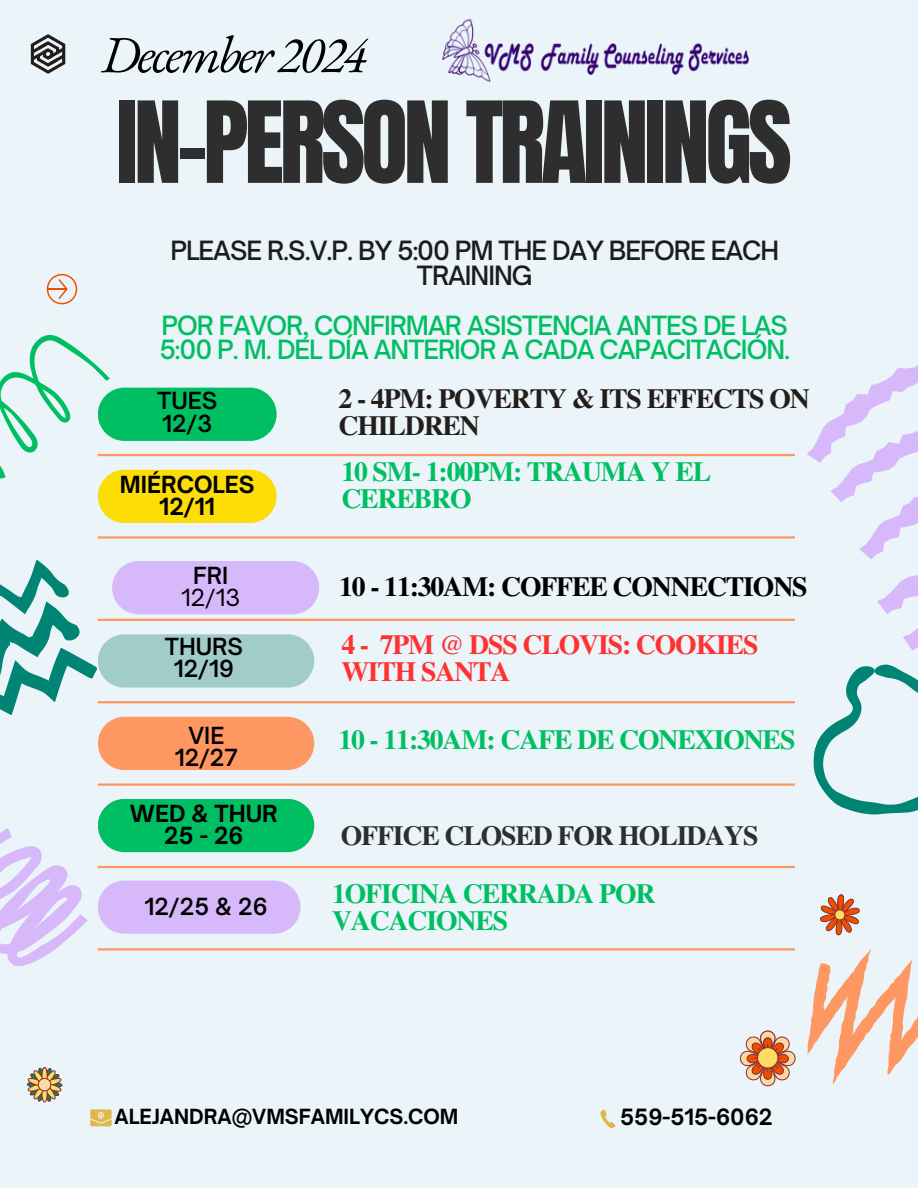
<style>
.page{position:relative;width:918px;height:1188px;background:#ebf4f8}
.page>*{position:absolute;margin:0;border:0;box-sizing:border-box;transform-origin:0 0}
.t1{font:96px "Anton";letter-spacing:-.045em;color:#2e2e2e}
.t2{font:italic 52.2px "EB Garamond";letter-spacing:-.06em;color:#000}
.t3{font:700 27.75px/27px "Te X Gyre Termes";letter-spacing:-.04em;color:#00bf63}
.t4{font:700 27.75px/27px "Te X Gyre Termes";letter-spacing:-.04em;color:#241e1b}
.t5{font:700 27.75px/27px "Te X Gyre Termes";letter-spacing:-.04em;color:#ff3131}
.t6{font:700 27.75px "Te X Gyre Termes";letter-spacing:-.04em;color:#000}
.t7{font:700 27.75px "Te X Gyre Termes";letter-spacing:-.04em;color:#2e2e2e}
.t8{font:500 25.35px/24.8px "Open Sauce One";letter-spacing:-.04em;color:#00bf63}
.t9{font:500 25.35px/24.8px "Open Sauce One";letter-spacing:-.04em;color:#1c1c1c;text-align:center}
.t10{font:600 22.5px/22.2px "Open Sauce One";color:#000;text-align:center}
.t11{font:700 22.5px/22.2px "Open Sauce One";color:#000;text-align:center}
.t12{font:22.5px/22.2px "Open Sauce One";color:#000;text-align:center}
.t13{font:700 21.45px "Open Sauce One";color:#000}
.t14{font:700 19.95px "Open Sauce One";color:#000}
.s1{font-weight:600}
.s2{font-weight:400}
</style>
<div class="page">
<svg style="left:47px;top:274px;width:30px;height:30px"></svg>
<div style="left:98px;top:388px;width:179px;height:53px;background:#00bf63;border-radius:27px"></div>
<div style="left:98px;top:470px;width:179px;height:53px;background:#fcdd05;border-radius:27px"></div>
<div style="left:112px;top:561px;width:207px;height:53px;background:#d7b9fb;border-radius:27px"></div>
<div style="left:98px;top:634px;width:216px;height:54px;background:#a1ccc9;border-radius:27px"></div>
<div style="left:98px;top:717px;width:216px;height:53px;background:#ff9762;border-radius:27px"></div>
<div style="left:98px;top:799px;width:216px;height:53px;background:#00bf63;border-radius:27px"></div>
<div style="left:98px;top:881px;width:203px;height:53px;background:#d7b9fb;border-radius:27px"></div>
<svg style="left:31px;top:34px;width:34px;height:39px"></svg>
<svg style="left:820px;top:895px;width:40px;height:40px"></svg>
<svg style="left:740px;top:1031px;width:55px;height:55px"></svg>
<svg style="left:27px;top:1067px;width:35px;height:35px"></svg>
<hr style="left:98px;top:454px;width:697px;height:2px;background:#ff9762">
<hr style="left:98px;top:536px;width:697px;height:3px;background:#ff9762">
<hr style="left:98px;top:619px;width:697px;height:2px;background:#ff9762">
<hr style="left:98px;top:701px;width:697px;height:2px;background:#ff9762">
<hr style="left:98px;top:783px;width:697px;height:3px;background:#ff9762">
<hr style="left:98px;top:866px;width:697px;height:2px;background:#ff9762">
<hr style="left:98px;top:948px;width:697px;height:3px;background:#ff9762">
<svg style="left:807px;top:365px;width:111px;height:450px"></svg>
<svg style="left:0;top:335px;width:112px;height:179px"></svg>
<svg style="left:807px;top:949px;width:111px;height:136px"></svg>
<svg style="left:0;top:828px;width:98px;height:139px"></svg>
<svg style="left:90px;top:1109px;width:22px;height:17px"></svg>
<svg style="left:600px;top:1109px;width:16px;height:20px"></svg>
<svg style="left:0;top:560px;width:103px;height:180px"></svg>
<img style="left:442px;top:18px;width:307px;height:65px">
<h2 class="t2" style="left:101px;top:20px;width:268px">December2024</h2>
<p class="t1" style="left:116px;top:74px;width:677px">IN-PERSON TRAININGS</p>
<h1 class="t9" style="left:170px;top:238px;width:610px">PLEASE R.S.V.P. BY 5:00 PM THE DAY BEFORE EACH<br>TRAINING</h1>
<h3 class="t8" style="left:159px;top:312px;width:632px">POR FAVOR, CONFIRMAR ASISTENCIA ANTES DE LAS<br>5:00 P. M. DEL DÍA ANTERIOR A CADA CAPACITACIÓN.</h3>
<h3 class="t10" style="left:157px;top:390px;width:62px;text-align:left">TUES<br>12/3</h3>
<p class="t4" style="left:338px;top:384px;width:473px">2 - 4PM: POVERTY &amp; ITS EFFECTS ON<br>CHILDREN</p>
<p class="t11" style="left:120px;top:473px;width:136px">MIÉRCOLES<br>12/11</p>
<p class="t3" style="left:341px;top:456px;width:371px">10 SM- 1:00PM: TRAUMA Y EL<br>CEREBRO</p>
<h3 class="t12" style="left:181px;top:564px;width:61px"><span class="s1">FRI<br></span>12/13</h3>
<h5 class="t6" style="left:339px;top:565px;width:470px">10 - 11:30AM: COFFEE CONNECTIONS</h5>
<h3 class="t10" style="left:165px;top:635px;width:80px">THURS<br>12/19</h3>
<h5 class="t5" style="left:341px;top:630px;width:419px">4 - 7PM <span class="s2">@</span> DSS CLOVIS: COOKIES<br>WITH SANTA</h5>
<p class="t10" style="left:175px;top:724px;width:65px">VIE<br>12/27</p>
<h6 class="t11" style="left:130px;top:802px;width:149px">WED &amp; THUR<br>25 - 26</h6>
<h3 class="t10" style="left:145px;top:896px;width:125px">12/25 &amp; 26</h3>
<p class="t3" style="left:338px;top:725px;width:459px">10 - 11:30AM: CAFE DE CONEXIONES</p>
<h3 class="t7" style="left:341px;top:814px;width:419px">OFFICE CLOSED FOR HOLIDAYS</h3>
<h5 class="t3" style="left:332px;top:879px;width:325px">1OFICINA CERRADA POR<br>VACACIONES</h5>
<h4 class="t14" style="left:115px;top:1104px;width:346px">ALEJANDRA@VMSFAMILYCS.COM</h4>
<h5 class="t13" style="left:620px;top:1104px;width:154px">559-515-6062</h5>
</div>
